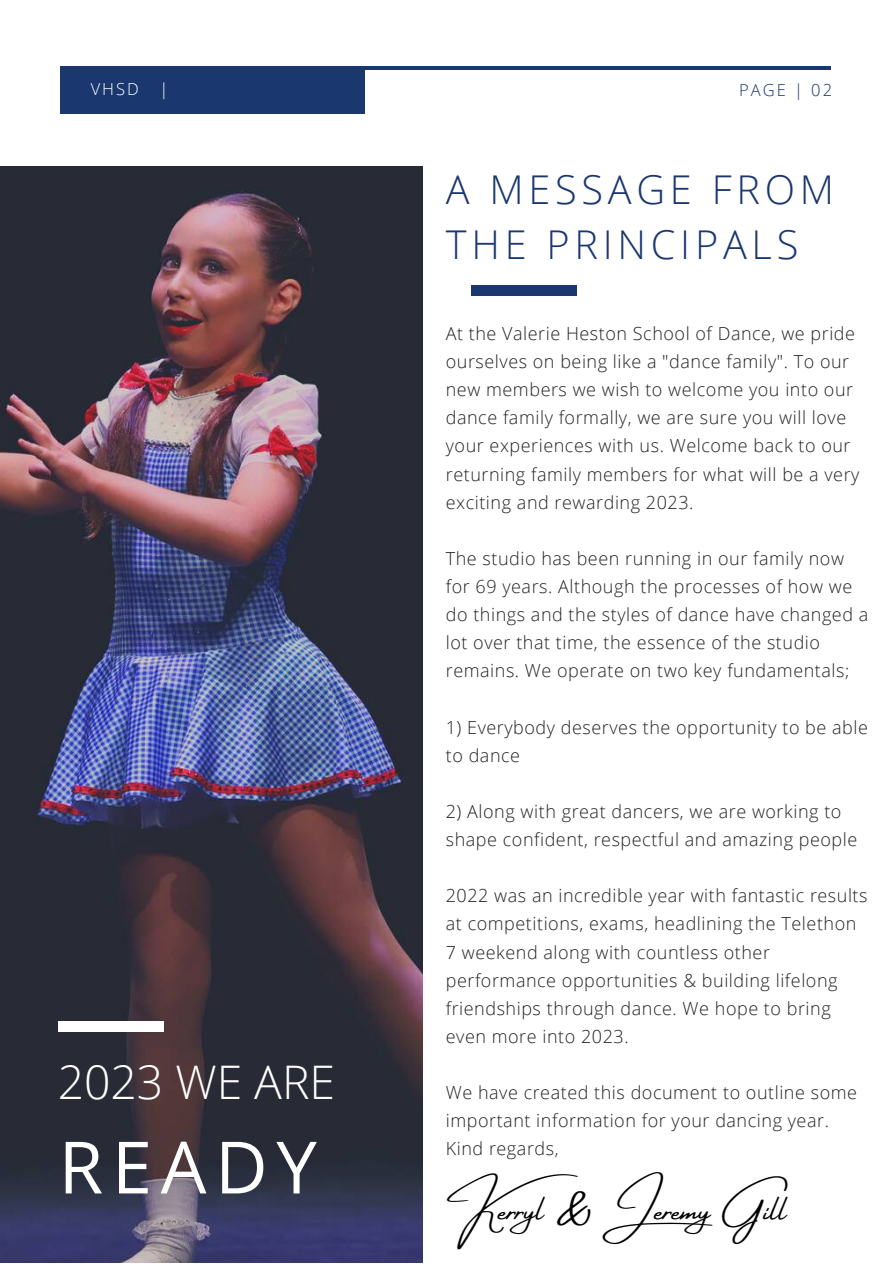
<style>
.page{position:relative;width:893px;height:1264px;background:#fff}
.page>*{position:absolute;margin:0;border:0;box-sizing:border-box;transform-origin:0 0}
.t1{font:72.15px "Open Sans";letter-spacing:.12em;color:#fff}
.t2{font:300 46.35px "Open Sans";color:#fff}
.t3{font:300 39.6px/55.1px "Open Sans";letter-spacing:.12em;color:#1a3770}
.t4{font:33px "Amsterdam Four";color:#000}
.t5{font:300 18px/28px "Open Sans";letter-spacing:.03em;color:#222}
.t6{font:300 16.5px "Open Sans";letter-spacing:.12em;color:#1a3770}
.t7{font:300 16.5px "Open Sans";color:#fff}
</style>
<div class="page">
<hr style="left:60px;top:66px;width:770px;height:4px;background:#1a3770">
<div style="left:60px;top:66px;width:305px;height:47px;background:#1a3770"></div>
<img style="left:0;top:166px;width:423px;height:1096px">
<div style="left:58px;top:1021px;width:105px;height:10px;background:#fff"></div>
<div style="left:471px;top:285px;width:105px;height:10px;background:#1a3770"></div>
<p class="t7" style="left:91px;top:78px;width:50px">VHSD</p>
<p class="t7" style="left:160px;top:78px;width:10px">|</p>
<p class="t6" style="left:739px;top:79px;width:94px">PAGE | 02</p>
<h3 class="t3" style="left:446px;top:161px;width:389px">A MESSAGE FROM<br>THE PRINCIPALS</h3>
<p class="t5" style="left:446px;top:319px;width:415px">At the Valerie Heston School of Dance, we pride ourselves on being like a "dance family". To our new members we wish to welcome you into our dance family formally, we are sure you will love your experiences with us. Welcome back to our returning family members for what will be a very exciting and rewarding 2023.</p>
<p class="t5" style="left:446px;top:544px;width:424px">The studio has been running in our family now for 69 years. Although the processes of how we do things and the styles of dance have changed a lot over that time, the essence of the studio remains. We operate on two key fundamentals;</p>
<p class="t5" style="left:446px;top:712px;width:423px">1) Everybody deserves the opportunity to be able to dance</p>
<h2 class="t2" style="left:58px;top:1048px;width:279px">2023 WE ARE</h2>
<h1 class="t1" style="left:59px;top:1116px;width:260px">READY</h1>
<p class="t5" style="left:446px;top:797px;width:413px">2) Along with great dancers, we are working to shape confident, respectful and amazing people</p>
<p class="t5" style="left:446px;top:881px;width:423px">2022 was an incredible year with fantastic results at competitions, exams, headlining the Telethon 7 weekend along with countless other performance opportunities &amp; building lifelong friendships through dance. We hope to bring even more into 2023.</p>
<p class="t5" style="left:446px;top:1078px;width:413px">We have created this document to outline some important information for your dancing year.<br>Kind regards,</p>
<h3 class="t4" style="left:459px;top:1192px;width:331px">Kerryl &amp; Jeremy Gill</h3>
</div>
